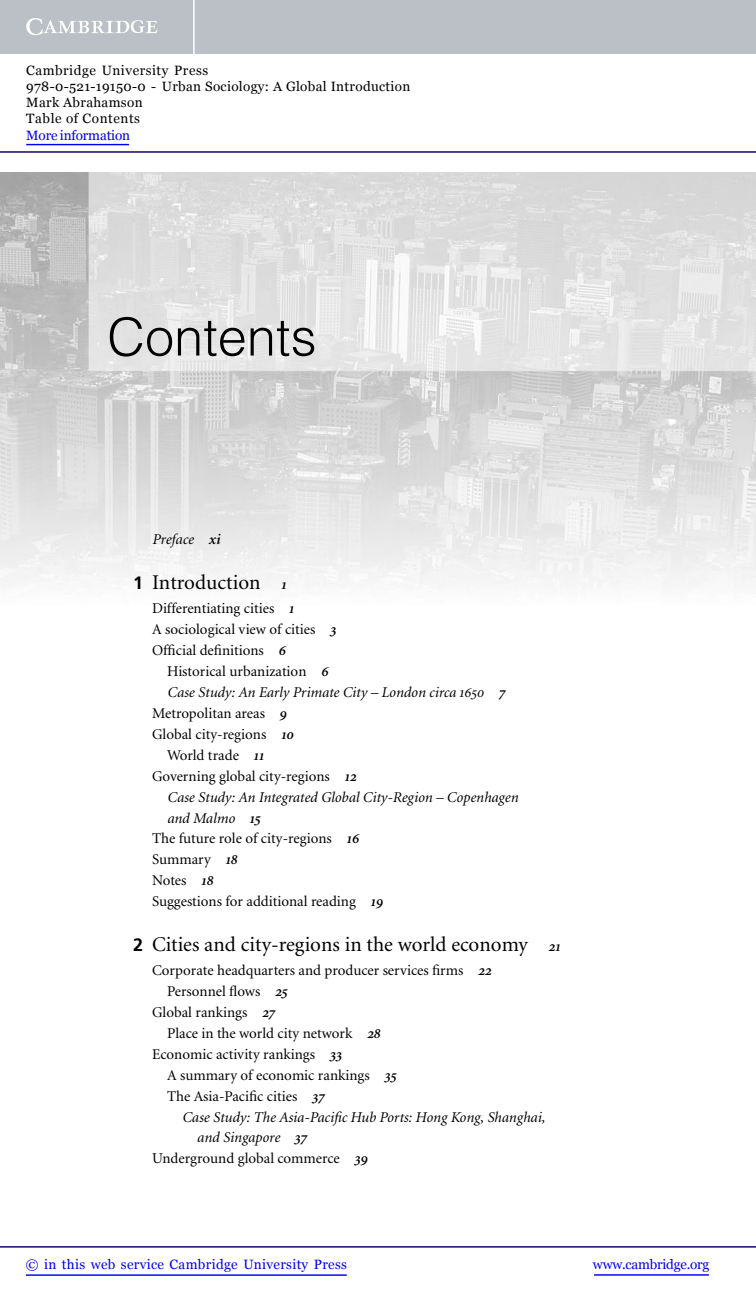
<style>
.page{position:relative;width:756px;height:1298px;background:#fff}
.page>*{position:absolute;margin:0;border:0;box-sizing:border-box;transform-origin:0 0}
.t1{font:300 52.35px "Helvetica LT Std";color:#000}
.t2{font:20.85px "Minion";color:#000}
.t3{font:15px/20.9px "Minion";color:#000}
.t4{font:italic 15px "Minion";color:#000}
.t5{font:13.5px/16.2px "Georgia";letter-spacing:.025em;color:#000}
.t6{font:13.5px "Georgia";letter-spacing:.025em;color:#0000f1}
.t7{font:13.5px "Georgia";letter-spacing:-.015em;color:#0000f1}
.t8{font:13.5px "Georgia";letter-spacing:-.01em;color:#0000f1}
.s1{font-weight:600}
.s2{font-family:"Frutiger";font-weight:700;font-size:18px}
.s3{font-family:"Minion Semibold Italic SC";font-size:15px}
.s4{font-family:"Minion Semibold Italic SC"}
.s5{font-family:"Minion Italic SC";font-style:normal}
.s6{font-family:"Minion Semibold Italic SC";font-style:normal}
</style>
<div class="page">
<img style="left:0;top:173px;width:756px;height:415px">
<div style="left:0;top:0;width:756px;height:54px;background:#bac0c6"></div>
<svg style="left:26px;top:18px;width:132px;height:17px"></svg>
<hr style="left:193px;top:0;width:2px;height:54px;background:#fff">
<hr style="left:0;top:151px;width:756px;height:2px;background:#150666">
<hr style="left:594px;top:1274px;width:115px;height:1px;background:#0000f1">
<hr style="left:0;top:1246px;width:756px;height:1px;background:#150666">
<hr style="left:26px;top:1274px;width:321px;height:1px;background:#0000f1">
<hr style="left:26px;top:144px;width:103px;height:1px;background:#0000f1">
<p class="t5" style="left:26px;top:62px;width:386px">Cambridge University Press<br>978-0-521-19150-0 - Urban Sociology: A Global Introduction<br>Mark Abrahamson<br>Table of Contents</p>
<p class="t8" style="left:26px;top:127px;width:105px">More information</p>
<h1 class="t1" style="left:107px;top:307px;width:211px">Contents</h1>
<p class="t4" style="left:152px;top:534px;width:69px">Preface <span class="s1">xi</span></p>
<h2 class="t2" style="left:133px;top:574px;width:155px"><span class="s2">1</span> Introduction <span class="s3">1</span></h2>
<p class="t3" style="left:152px;top:599px;width:186px">Differentiating cities <span class="s4">1<br></span>A sociological view of cities <span class="s4">3<br></span>Official definitions <span class="s4">6</span></p>
<p class="t3" style="left:167px;top:662px;width:163px">Historical urbanization <span class="s4">6</span></p>
<p class="t4" style="left:167px;top:686px;width:340px">Case Study: An Early Primate City – London circa <span class="s5">1650</span> <span class="s6">7</span></p>
<p class="t3" style="left:152px;top:704px;width:137px">Metropolitan areas <span class="s4">9</span></p>
<p class="t3" style="left:152px;top:725px;width:143px">Global city-regions <span class="s4">10</span></p>
<p class="t3" style="left:167px;top:746px;width:99px">World trade <span class="s4">11</span></p>
<p class="t3" style="left:152px;top:766px;width:206px">Governing global city-regions <span class="s4">12</span></p>
<p class="t4" style="left:167px;top:791px;width:353px">Case Study: An Integrated Global City-Region – Copenhagen</p>
<p class="t4" style="left:167px;top:812px;width:95px">and Malmo <span class="s6">15</span></p>
<p class="t3" style="left:152px;top:829px;width:209px">The future role of city-regions <span class="s4">16</span></p>
<p class="t3" style="left:152px;top:850px;width:87px">Summary <span class="s4">18</span></p>
<p class="t3" style="left:152px;top:871px;width:63px">Notes <span class="s4">18</span></p>
<p class="t3" style="left:152px;top:892px;width:233px">Suggestions for additional reading <span class="s4">19</span></p>
<h2 class="t2" style="left:133px;top:936px;width:429px"><span class="s2">2</span> Cities and city-regions in the world economy <span class="s3">21</span></h2>
<p class="t3" style="left:152px;top:961px;width:341px">Corporate headquarters and producer services firms <span class="s4">22</span></p>
<p class="t3" style="left:167px;top:982px;width:122px">Personnel flows <span class="s4">25</span></p>
<p class="t3" style="left:152px;top:1003px;width:125px">Global rankings <span class="s4">27</span></p>
<p class="t3" style="left:167px;top:1023px;width:215px">Place in the world city network <span class="s4">28</span></p>
<p class="t3" style="left:152px;top:1044px;width:192px">Economic activity rankings <span class="s4">33</span></p>
<p class="t3" style="left:167px;top:1065px;width:231px">A summary of economic rankings <span class="s4">35</span></p>
<p class="t3" style="left:167px;top:1086px;width:159px">The Asia-Pacific cities <span class="s4">37</span></p>
<p class="t4" style="left:182px;top:1110px;width:365px">Case Study: The Asia-Pacific Hub Ports: Hong Kong, Shanghai,</p>
<p class="t4" style="left:197px;top:1131px;width:112px">and Singapore <span class="s6">37</span></p>
<p class="t3" style="left:152px;top:1149px;width:217px">Underground global commerce <span class="s4">39</span></p>
<p class="t6" style="left:26px;top:1256px;width:323px">© in this web service Cambridge University Press</p>
<p class="t7" style="left:593px;top:1256px;width:118px">www.cambridge.org</p>
</div>
